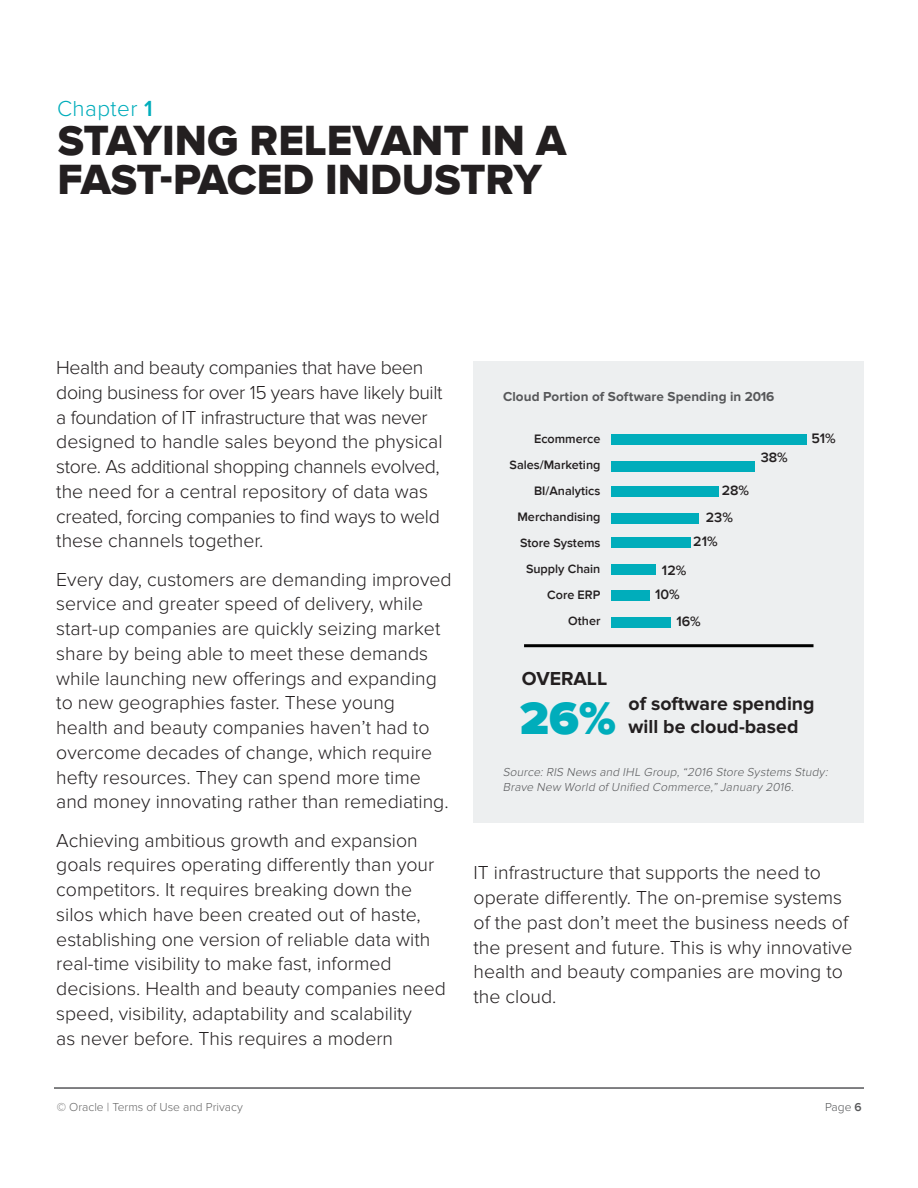
<style>
.page{position:relative;width:918px;height:1188px;background:#fff}
.page>*{position:absolute;margin:0;border:0;box-sizing:border-box;transform-origin:0 0}
.t1{font:900 47.7px "Proxima Nova";color:#00adbb}
.t2{font:43.5px/39px "Proxima Nova Extrabld";color:#231f20}
.t3{font:300 22.5px "Proxima Nova";letter-spacing:.02em;color:#00adbb}
.Body{font:300 19.5px/24.8px "Proxima Nova";color:#231f20}
.Body-2{font:300 19.5px/24.8px "Proxima Nova";letter-spacing:-.02em;color:#231f20}
.t4{font:700 19.5px/23.4px "Proxima Nova";color:#231f20}
.t5{font:600 14.1px "Proxima Nova";color:#231f20}
.Caption_2016{font:700 13.5px "Proxima Nova";letter-spacing:.01em;color:#57585a}
.t6{font:600 12.6px "Proxima Nova";color:#231f20}
.Caption_2016-2{font:italic 300 12px/15px "Proxima Nova";color:#57585a}
.t7{font:300 12px "Proxima Nova";color:#666}
.t8{font:300 12px "Proxima Nova";color:#57585a}
.s1{font-weight:600}
</style>
<div class="page">
<hr style="left:54px;top:1087px;width:810px;height:2px;background:#57585a">
<div style="left:474px;top:361px;width:390px;height:462px;background:#edeff0"></div>
<div style="left:611px;top:435px;width:195px;height:10px;background:#00adbb"></div>
<div style="left:611px;top:461px;width:144px;height:11px;background:#00adbb"></div>
<div style="left:611px;top:486px;width:108px;height:11px;background:#00adbb"></div>
<div style="left:611px;top:513px;width:88px;height:10px;background:#00adbb"></div>
<div style="left:611px;top:537px;width:79px;height:10px;background:#00adbb"></div>
<div style="left:611px;top:564px;width:44px;height:10px;background:#00adbb"></div>
<div style="left:611px;top:591px;width:39px;height:10px;background:#00adbb"></div>
<div style="left:611px;top:617px;width:59px;height:11px;background:#00adbb"></div>
<hr style="left:524px;top:644px;width:290px;height:3px;background:#000">
<p class="t3" style="left:57px;top:95px;width:97px">Chapter <span class="s1">1</span></p>
<p class="t2" style="left:57px;top:122px;width:511px">STAYING RELEVANT IN A<br>FAST-PACED INDUSTRY</p>
<p class="Body-2" style="left:56px;top:356px;width:388px">Health and beauty companies that have been doing business for over 15 years have likely built a foundation of IT infrastructure that was never designed to handle sales beyond the physical store. As additional shopping channels evolved, the need for a central repository of data was created, forcing companies to find ways to weld these channels together.</p>
<p class="Body" style="left:56px;top:567px;width:397px">Every day, customers are demanding improved service and greater speed of delivery, while start-up companies are quickly seizing market share by being able to meet these demands while launching new offerings and expanding to new geographies faster. These young health and beauty companies haven’t had to overcome decades of change, which require hefty resources. They can spend more time and money innovating rather than remediating.</p>
<p class="Body" style="left:56px;top:828px;width:391px">Achieving ambitious growth and expansion goals requires operating differently than your competitors. It requires breaking down the silos which have been created out of haste, establishing one version of reliable data with real-time visibility to make fast, informed decisions. Health and beauty companies need speed, visibility, adaptability and scalability<br>as never before. This requires a modern</p>
<p class="Caption_2016" style="left:503px;top:388px;width:273px">Cloud Portion of Software Spending in 2016</p>
<p class="t6" style="left:534px;top:432px;width:68px">Ecommerce</p>
<p class="t6" style="left:510px;top:458px;width:92px">Sales/Marketing</p>
<p class="t6" style="left:534px;top:484px;width:68px">BI/Analytics</p>
<p class="t6" style="left:517px;top:510px;width:84px">Merchandising</p>
<p class="t6" style="left:520px;top:536px;width:82px">Store Systems</p>
<p class="t6" style="left:526px;top:562px;width:76px">Supply Chain</p>
<p class="t6" style="left:547px;top:588px;width:55px">Core ERP</p>
<p class="t6" style="left:568px;top:614px;width:34px">Other</p>
<p class="t5" style="left:722px;top:482px;width:29px">28%</p>
<p class="t5" style="left:706px;top:509px;width:29px">23%</p>
<p class="t5" style="left:693px;top:533px;width:26px">21%</p>
<p class="t5" style="left:662px;top:562px;width:26px">12%</p>
<p class="t5" style="left:655px;top:587px;width:26px">10%</p>
<p class="t5" style="left:676px;top:613px;width:26px">16%</p>
<p class="t5" style="left:761px;top:449px;width:29px">38%</p>
<p class="t5" style="left:811px;top:430px;width:26px">51%</p>
<p class="t4" style="left:522px;top:667px;width:87px">OVERALL</p>
<p class="t1" style="left:520px;top:691px;width:98px">26%</p>
<p class="t4" style="left:628px;top:692px;width:188px">of software spending will be cloud-based</p>
<p class="Caption_2016-2" style="left:503px;top:765px;width:329px">Source:RIS News and IHL Group,“2016 Store Systems Study:<br>Brave New World of Unified Commerce,”January 2016.</p>
<p class="Body" style="left:474px;top:861px;width:380px">IT infrastructure that supports the need to operate differently. The on-premise systems of the past don’t meet the business needs of the present and future. This is why innovative health and beauty companies are moving to the cloud.</p>
<p class="t7" style="left:57px;top:1100px;width:188px">© Oracle | Terms of Use and Privacy</p>
<p class="t8" style="left:825px;top:1100px;width:38px">Page <span class="s1">6</span></p>
</div>
